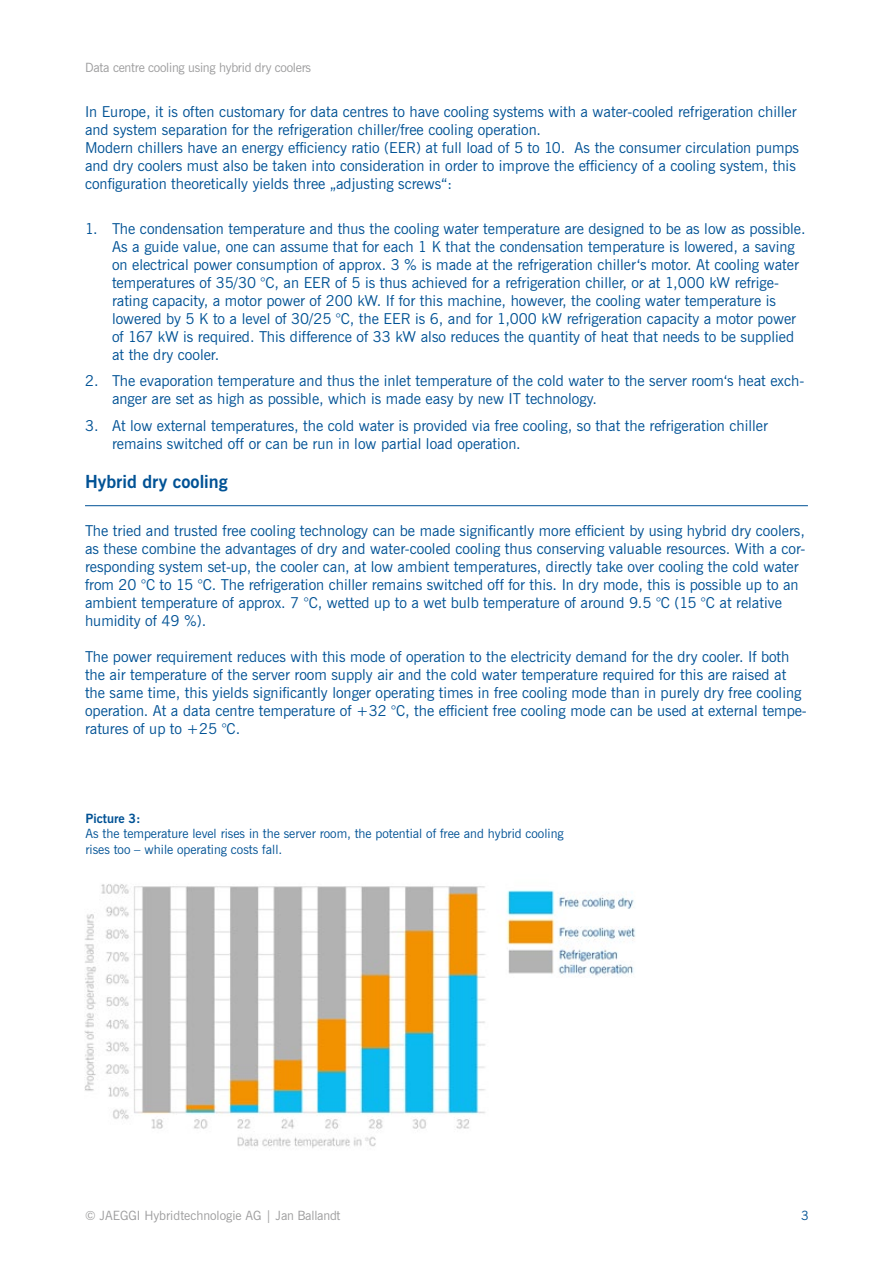
<style>
.page{position:relative;width:893px;height:1263px;background:#fff}
.page>*{position:absolute;margin:0;border:0;box-sizing:border-box;transform-origin:0 0}
.t1{font:700 18px "News Gothic";color:#005295}
.t2{font:15px/18px "News Gothic";color:#005295}
.t3{font:12.75px/15.3px "News Gothic";color:#005295}
.t4{font:12.75px "News Gothic";color:#9c9c9d}
.t5{font:12.75px "News Gothic";letter-spacing:-.02em;color:#9c9c9d}
.t6{font:700 12.75px "News Gothic";color:#005295}
</style>
<div class="page">
<hr style="left:85px;top:505px;width:723px;height:1px;background:#005295">
<img style="left:84px;top:884px;width:552px;height:264px">
<p class="t5" style="left:85px;top:59px;width:228px">Data centre cooling using hybrid dry coolers</p>
<p class="t2" style="left:85px;top:103px;width:716px">In Europe, it is often customary for data centres to have cooling systems with a water-cooled refrigeration chiller and system separation for the refrigeration chiller/free cooling operation.<br>Modern chillers have an energy efficiency ratio (EER) at full load of 5 to 10. As the consumer circulation pumps and dry coolers must also be taken into consideration in order to improve the efficiency of a cooling system, this configuration theoretically yields three „adjusting screws“:</p>
<p class="t2" style="left:112px;top:220px;width:695px;text-indent:-27px">1. The condensation temperature and thus the cooling water temperature are designed to be as low as possible.<br>As a guide value, one can assume that for each 1 K that the condensation temperature is lowered, a saving on electrical power consumption of approx. 3 % is made at the refrigeration chiller‘s motor. At cooling water temperatures of 35/30 °C, an EER of 5 is thus achieved for a refrigeration chiller, or at 1,000 kW refrige&shy;rating capacity, a motor power of 200 kW. If for this machine, however, the cooling water temperature is lowered by 5 K to a level of 30/25 °C, the EER is 6, and for 1,000 kW refrigeration capacity a motor power of 167 kW is required. This difference of 33 kW also reduces the quantity of heat that needs to be supplied at the dry cooler.</p>
<p class="t2" style="left:112px;top:372px;width:694px;text-indent:-27px">2. The evaporation temperature and thus the inlet temperature of the cold water to the server room‘s heat exch&shy;anger are set as high as possible, which is made easy by new IT technology.</p>
<p class="t2" style="left:112px;top:417px;width:657px;text-indent:-27px">3. At low external temperatures, the cold water is provided via free cooling, so that the refrigeration chiller remains switched off or can be run in low partial load operation.</p>
<p class="t1" style="left:85px;top:470px;width:144px">Hybrid dry cooling</p>
<p class="t2" style="left:85px;top:522px;width:722px">The tried and trusted free cooling technology can be made significantly more efficient by using hybrid dry coolers, as these combine the advantages of dry and water-cooled cooling thus conserving valuable resources. With a cor&shy;responding system set-up, the cooler can, at low ambient temperatures, directly take over cooling the cold water from 20 °C to 15 °C. The refrigeration chiller remains switched off for this. In dry mode, this is possible up to an ambient temperature of approx. 7 °C, wetted up to a wet bulb temperature of around 9.5 °C (15 °C at relative humidity of 49 %).</p>
<p class="t2" style="left:85px;top:648px;width:723px">The power requirement reduces with this mode of operation to the electricity demand for the dry cooler. If both the air temperature of the server room supply air and the cold water temperature required for this are raised at the same time, this yields significantly longer operating times in free cooling mode than in purely dry free cooling operation. At a data centre temperature of +32 °C, the efficient free cooling mode can be used at external tempe&shy;ratures of up to +25 °C.</p>
<p class="t6" style="left:85px;top:810px;width:57px">Picture 3:</p>
<p class="t3" style="left:85px;top:826px;width:480px">As the temperature level rises in the server room, the potential of free and hybrid cooling rises too – while operating costs fall.</p>
<p class="t4" style="left:85px;top:1207px;width:257px">© JAEGGI Hybridtechnologie AG | Jan Ballandt</p>
<p class="t3" style="left:801px;top:1208px;width:9px">3</p>
</div>
